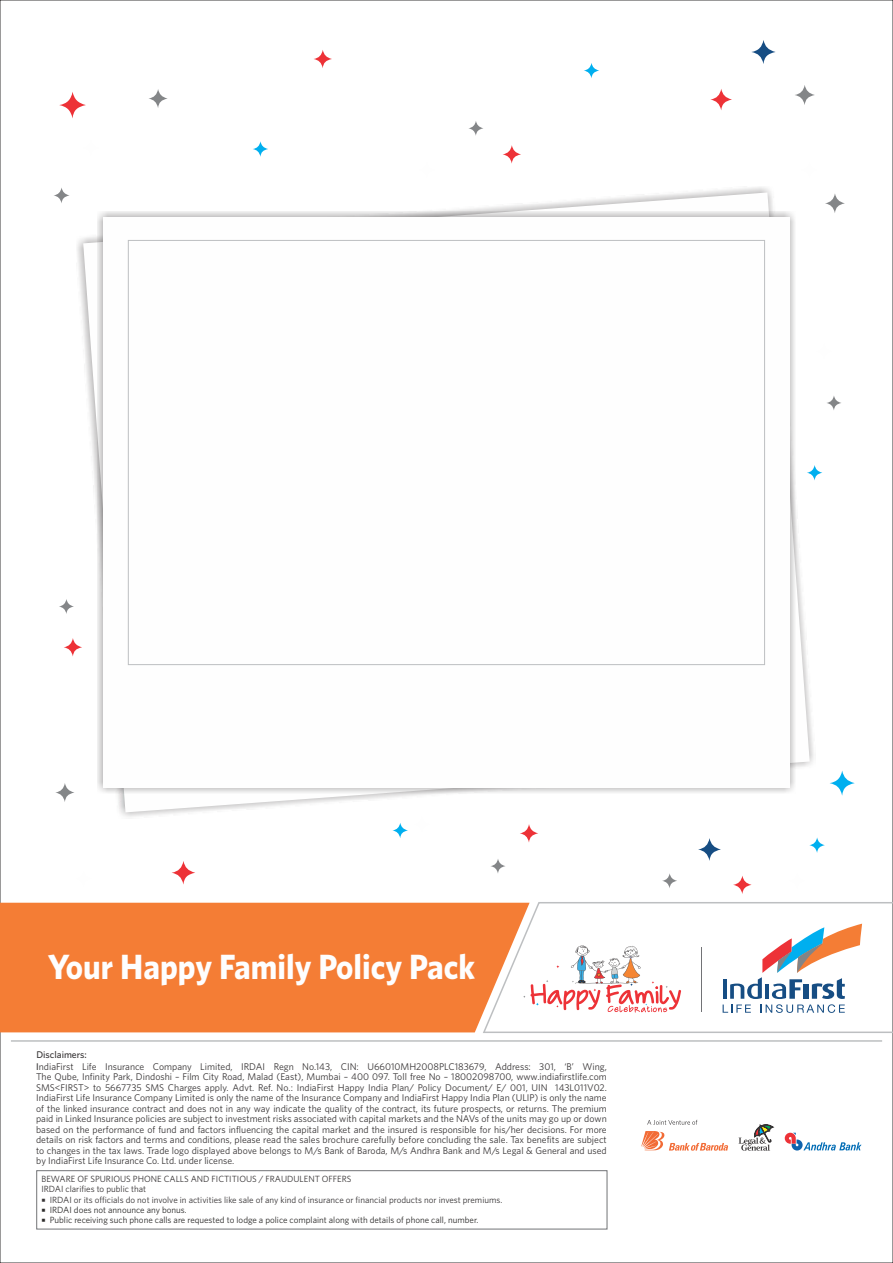
<style>
.page{position:relative;width:893px;height:1263px;background:#fff}
.page>*{position:absolute;margin:0;border:0;box-sizing:border-box;transform-origin:0 0}
.t1{font:700 35.1px "Whitney";color:#fefefe;scale:.94 1}
.t2{font:9.75px/10.6px "Whitney";color:#373435}
.t3{font:9px/10.2px "Whitney";color:#373435}
.t4{font:9px "Whitney";color:#2b2a29}
.s1{font-weight:500}
</style>
<div class="page">
<svg style="left:54px;top:187px;width:16px;height:16px"></svg>
<svg style="left:710px;top:89px;width:22px;height:21px"></svg>
<svg style="left:809px;top:837px;width:16px;height:16px"></svg>
<svg style="left:751px;top:40px;width:25px;height:24px"></svg>
<svg style="left:825px;top:193px;width:20px;height:20px"></svg>
<svg style="left:830px;top:770px;width:25px;height:26px"></svg>
<svg style="left:172px;top:861px;width:23px;height:23px"></svg>
<svg style="left:55px;top:783px;width:19px;height:19px"></svg>
<svg style="left:794px;top:85px;width:21px;height:20px"></svg>
<svg style="left:59px;top:92px;width:27px;height:26px"></svg>
<svg style="left:83px;top:192px;width:727px;height:620px"></svg>
<img style="left:98px;top:211px;width:697px;height:582px">
<div style="left:103px;top:217px;width:686px;height:571px;background:#fefefe"></div>
<svg style="left:698px;top:838px;width:23px;height:23px"></svg>
<svg style="left:468px;top:121px;width:15px;height:15px"></svg>
<svg style="left:59px;top:599px;width:15px;height:15px"></svg>
<svg style="left:826px;top:395px;width:15px;height:15px"></svg>
<svg style="left:733px;top:876px;width:18px;height:18px"></svg>
<svg style="left:64px;top:638px;width:18px;height:18px"></svg>
<svg style="left:503px;top:145px;width:18px;height:19px"></svg>
<svg style="left:662px;top:873px;width:15px;height:15px"></svg>
<svg style="left:148px;top:89px;width:20px;height:19px"></svg>
<svg style="left:490px;top:858px;width:15px;height:16px"></svg>
<svg style="left:520px;top:824px;width:18px;height:18px"></svg>
<svg style="left:314px;top:50px;width:18px;height:18px"></svg>
<svg style="left:392px;top:823px;width:16px;height:15px"></svg>
<svg style="left:807px;top:465px;width:15px;height:15px"></svg>
<svg style="left:253px;top:141px;width:15px;height:16px"></svg>
<svg style="left:584px;top:63px;width:15px;height:15px"></svg>
<hr style="left:11px;top:1040px;width:871px;height:2px;background:#bdbfc1">
<div style="left:0;top:903px;width:482px;height:129px;background:#f47d35"></div>
<svg style="left:482px;top:901px;width:411px;height:133px"></svg>
<hr style="left:701px;top:947px;width:1px;height:65px;background:#727376">
<svg style="left:523px;top:945px;width:158px;height:67px"></svg>
<svg style="left:723px;top:924px;width:139px;height:89px"></svg>
<svg style="left:785px;top:1133px;width:77px;height:17px"></svg>
<svg style="left:738px;top:1124px;width:35px;height:27px"></svg>
<svg style="left:647px;top:1120px;width:50px;height:5px"></svg>
<svg style="left:641px;top:1131px;width:87px;height:20px"></svg>
<div style="left:36px;top:1170px;width:571px;height:59px;border:1px solid #727376"></div>
<h1 class="t1" style="left:48px;top:953px;width:456px">Your Happy Family Policy Pack</h1>
<p class="t2" style="left:36px;top:1050px;width:572px"><span class="s1">Disclaimers:<br>I</span>ndiaFirst Life Insurance Company Limited, IRDAI Regn No.143, CIN: U66010MH2008PLC183679, Address: 301, ‘B’ Wing, The Qube, Infinity Park, Dindoshi – Film City Road, Malad (East), Mumbai – 400 097. Toll free No – 18002098700, www.indiafirstlife.com SMS&lt;FIRST&gt; to 5667735 SMS Charges apply. Advt. Ref. No.: IndiaFirst Happy India Plan/ Policy Document/ E/ 001, UIN 143L011V02.<br>IndiaFirst Life Insurance Company Limited is only the name of the Insurance Company and IndiaFirst Happy India Plan (ULIP) is only the name of the linked insurance contract and does not in any way indicate the quality of the contract, its future prospects, or returns. The premium paid in Linked Insurance policies are subject to investment risks associated with capital markets and the NAVs of the units may go up or down based on the performance of fund and factors influencing the capital market and the insured is responsible for his/her decisions. For more details on risk factors and terms and conditions, please read the sales brochure carefully before concluding the sale. Tax benefits are subject to changes in the tax laws. Trade logo displayed above belongs to M/s Bank of Baroda, M/s Andhra Bank and M/s Legal &amp; General and used by IndiaFirst Life Insurance Co. Ltd. under license.</p>
<p class="t3" style="left:41px;top:1175px;width:312px">BEWARE OF SPURIOUS PHONE CALLS AND FICTITIOUS / FRAUDULENT OFFERS<br>IRDAI clarifies to public that</p>
<p class="t3" style="left:41px;top:1195px;width:462px">○ IRDAI or its officials do not involve in activities like sale of any kind of insurance or financial products nor invest premiums.</p>
<p class="t4" style="left:41px;top:1206px;width:147px">○ IRDAI does not announce any bonus.</p>
<p class="t4" style="left:41px;top:1217px;width:439px">○ Public receiving such phone calls are requested to lodge a police complaint along with details of phone call, number.</p>
</div>
